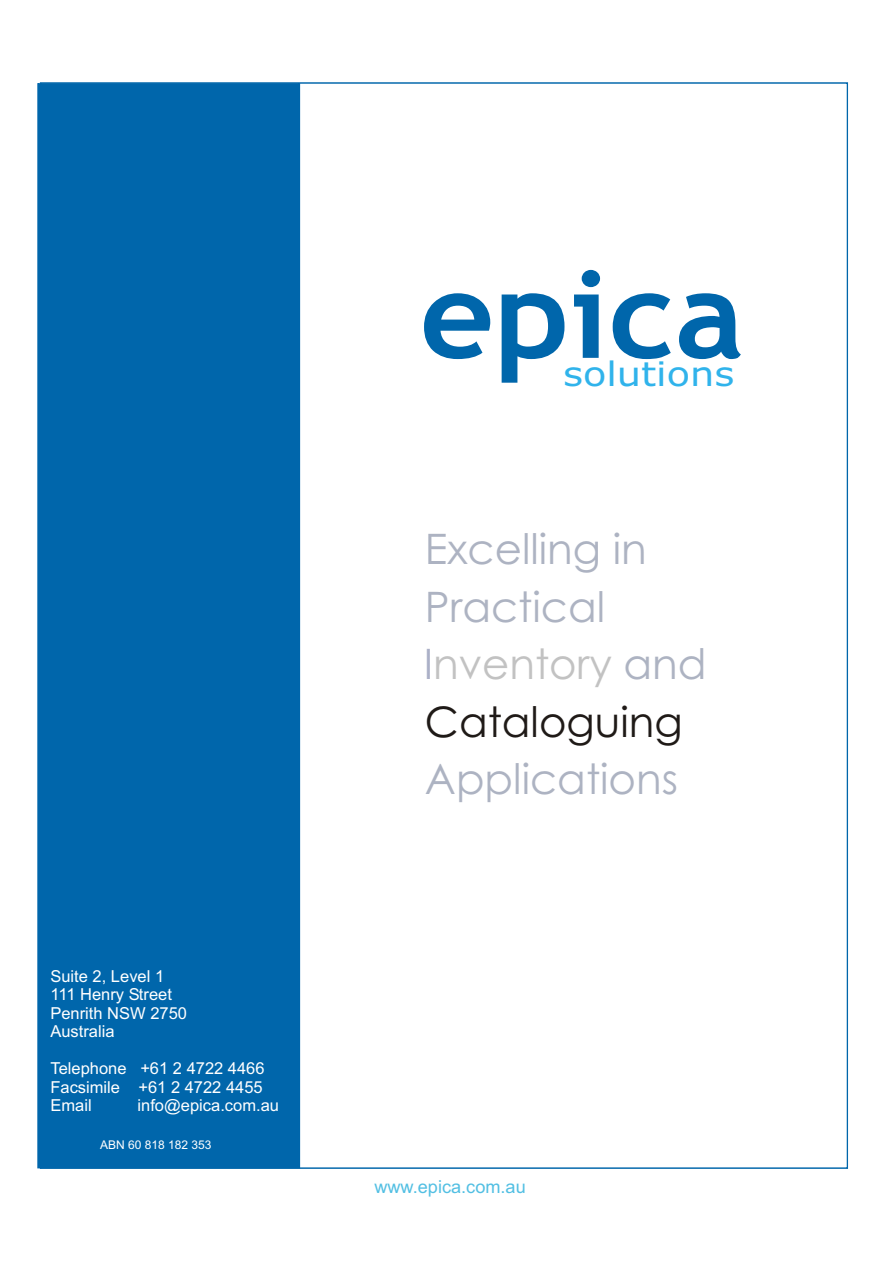
<style>
.page{position:relative;width:894px;height:1263px;background:#fff}
.page>*{position:absolute;margin:0;border:0;box-sizing:border-box;transform-origin:0 0}
.t1{font:700 121.05px "Trebuchet MS";color:#0066ab;scale:1.07 1}
.t2{font:42px/57.4px "Century Gothic";color:#adb3c2}
.t3{font:33.6px "Verdana";color:#30b3eb;scale:1.14 1}
.t4{font:18px "Arial";color:#52bfe3}
.t5{font:16.5px/18.5px "Arial";color:#fff}
.t6{font:12px "Arial";color:#fff}
.s1{color:#abb0c7}
.s2{color:#c2c2c2}
.s3{color:#1f1a17}
</style>
<div class="page">
<hr style="left:41px;top:1167px;width:806px;height:2px;background:#0066ab">
<hr style="left:847px;top:83px;width:1px;height:1085px;background:#0066ab">
<hr style="left:41px;top:82px;width:806px;height:2px;background:#0066ab">
<div style="left:38px;top:84px;width:261px;height:1084px;background:#0066ab"></div>
<hr style="left:298px;top:84px;width:2px;height:1084px;background:#0066ab">
<hr style="left:37px;top:84px;width:2px;height:1084px;background:#0066ab">
<p class="t5" style="left:50px;top:969px;width:138px">Suite 2, Level 1<br>111 Henry Street<br>Penrith NSW 2750<br>Australia</p>
<p class="t5" style="left:50px;top:1061px;width:216px;text-align:justify">Telephone +61 2 4722 4466<br>Facsimile +61 2 4722 4455<br>Email</p>
<p class="t5" style="left:138px;top:1098px;width:143px">info@epica.com.au</p>
<p class="t6" style="left:100px;top:1140px;width:113px">ABN 60 818 182 353</p>
<h1 class="t1" style="left:420px;top:269px;width:304px">epica</h1>
<h3 class="t3" style="left:563px;top:361px;width:152px">solutions</h3>
<h2 class="t2" style="left:424px;top:524px;width:284px">Excelling in<br>Practical<br><span class="s1">I</span><span class="s2">nventory</span> and<br><span class="s3">Cataloguing</span></h2>
<h2 class="t2" style="left:425px;top:754px;width:255px">Applications</h2>
<p class="t4" style="left:374px;top:1179px;width:153px">www.epica.com.au</p>
</div>
